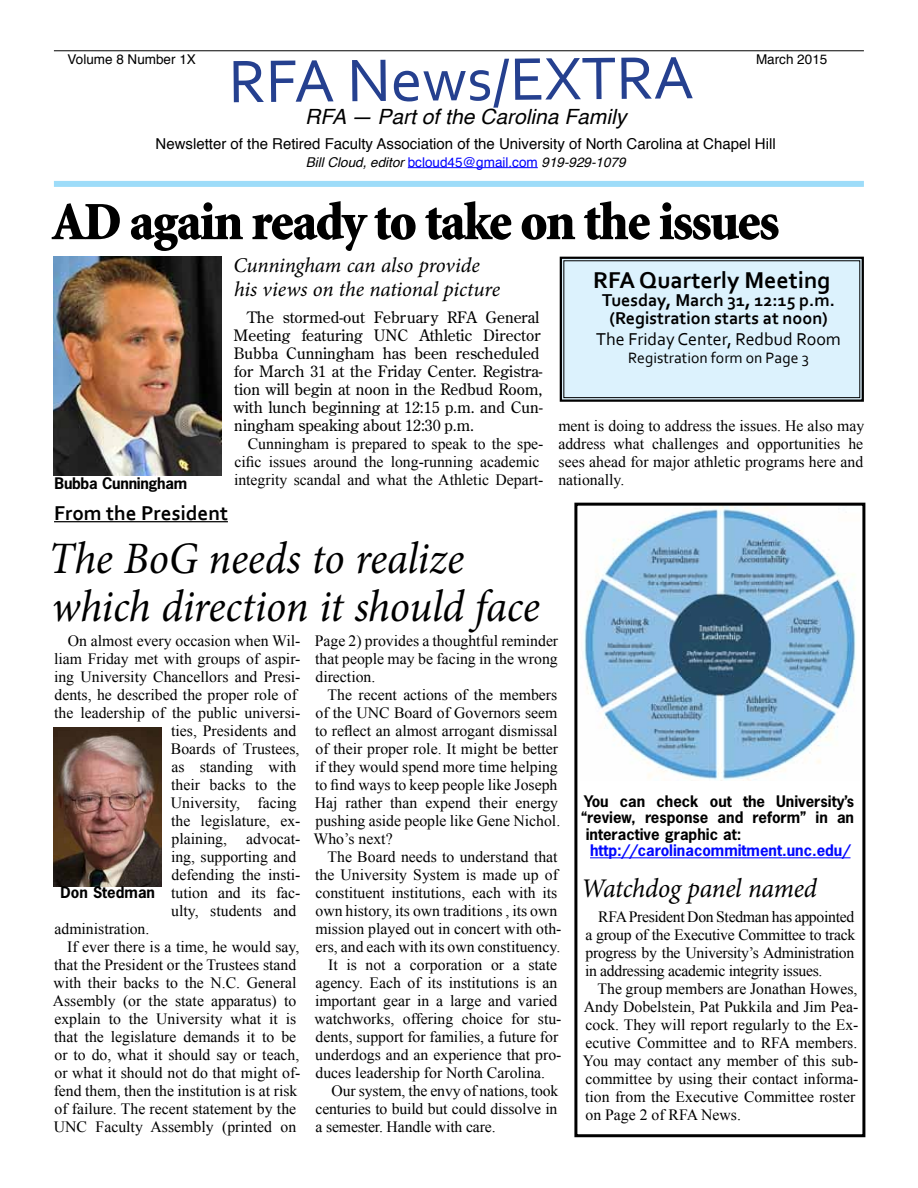
<style>
.page{position:relative;width:918px;height:1188px;background:#fff}
.page>*{position:absolute;margin:0;border:0;box-sizing:border-box;transform-origin:0 0}
.t1{font:63px "Corbel";letter-spacing:-.01em;color:#25408f}
.t2{font:900 54px "Minion Std";letter-spacing:-.03em;color:#000;scale:.95 1}
.t3{font:italic 45px/48px "Minion Pro";letter-spacing:-.005em;color:#000;scale:.95 1}
.t4{font:italic 27px "Minion Pro";letter-spacing:-.005em;color:#000;scale:.95 1}
.t5{font:700 24px "Corbel";color:#000}
.t6{font:italic 21px/24px "Minion Pro";letter-spacing:-.01em;color:#000}
.t7{font:italic 21px "Helvetica";color:#000}
.t8{font:700 21px "Corbel";color:#000}
.t9{font:700 18px/18px "Corbel";color:#000;text-align:center}
.t10{font:18px "Corbel";color:#000}
.t11{font:15.75px/18px "Times New Roman";color:#000;text-align:justify}
.t12{font:15.75px/18px "Century Old Style Std";color:#000}
.t13{font:15.75px "Corbel";color:#000}
.t14{font:700 15px "News Gothic Std";color:#000}
.t15{font:15px "Helvetica";color:#000}
.t16{font:700 15px "News Gothic Std";color:#0007ff}
.t17{font:700 15px "News Gothic Std";letter-spacing:-.02em;color:#000}
.t18{font:italic 13.5px "Helvetica";color:#000}
.t19{font:13.5px "Helvetica";color:#000}
.s1{font-style:normal;color:#00f}
</style>
<div class="page">
<img style="left:583px;top:507px;width:273px;height:274px">
<div style="left:574px;top:503px;width:291px;height:634px;border:3px solid #000"></div>
<svg style="left:184px;top:51px;width:540px;height:1px"></svg>
<div style="left:54px;top:181px;width:810px;height:6px;background:#9ddcf9"></div>
<hr style="left:408px;top:167px;width:130px;height:1px;background:#00f">
<hr style="left:54px;top:50px;width:810px;height:1px;background:#000">
<img style="left:54px;top:727px;width:108px;height:160px">
<hr style="left:54px;top:521px;width:174px;height:1px;background:#000">
<svg style="left:559px;top:256px;width:305px;height:146px"></svg>
<div style="left:563px;top:260px;width:297px;height:138px;border:1px solid #000"></div>
<img style="left:54px;top:257px;width:167px;height:219px">
<hr style="left:590px;top:857px;width:261px;height:1px;background:#0007ff">
<p class="t19" style="left:68px;top:48px;width:130px">Volume 8 Number 1X</p>
<p class="t19" style="left:756px;top:48px;width:73px">March 2015</p>
<h1 class="t1" style="left:229px;top:40px;width:467px">RFA News/EXTRA</h1>
<h3 class="t7" style="left:305px;top:100px;width:322px">RFA — Part of the Carolina Family</h3>
<p class="t15" style="left:156px;top:132px;width:622px">Newsletter of the Retired Faculty Association of the University of North Carolina at Chapel Hill</p>
<p class="t18" style="left:306px;top:151px;width:321px">Bill Cloud, editor <span class="s1">bcloud45@gmail.com</span> 919-929-1079</p>
<h2 class="t2" style="left:52px;top:195px;width:767px">AD again ready to take on the issues</h2>
<p class="t17" style="left:55px;top:473px;width:134px">Bubba Cunningham</p>
<h3 class="t6" style="left:234px;top:253px;width:268px">Cunningham can also provide his views on the national picture</h3>
<p class="t12" style="left:233px;top:308px;width:311px;text-indent:14px">The stormed-out February RFA General Meeting featuring UNC Athletic Director Bubba Cunningham has been rescheduled for March 31 at the Friday Center. Registra&shy;tion will begin at noon in the Redbud Room, with lunch beginning at 12:15 p.m. and Cun&shy;ningham speaking about 12:30 p.m.</p>
<p class="t11" style="left:234px;top:434px;width:311px;text-align:left;text-indent:14px">Cunningham is prepared to speak to the spe&shy;cific issues around the long-running academic integrity scandal and what the Athletic Depart-</p>
<h3 class="t8" style="left:54px;top:500px;width:175px">From the President</h3>
<h3 class="t3" style="left:49px;top:534px;width:519px">The BoG needs to realize which direction it should face</h3>
<h3 class="t5" style="left:593px;top:265px;width:239px">RFA Quarterly Meeting</h3>
<p class="t9" style="left:602px;top:291px;width:234px">Tuesday, March 31, 12:15 p.m. (Registration starts at noon)</p>
<p class="t10" style="left:596px;top:328px;width:246px">The Friday Center, Redbud Room</p>
<p class="t13" style="left:628px;top:348px;width:182px">Registration form on Page 3</p>
<p class="t11" style="left:558px;top:416px;width:307px">ment is doing to address the issues. He also may address what challenges and opportunities he sees ahead for major athletic programs here and nationally.</p>
<p class="t11" style="left:68px;top:631px;width:234px">On almost every occasion when Wil-</p>
<p class="t11" style="left:54px;top:649px;width:248px">liam Friday met with groups of aspir-</p>
<p class="t11" style="left:54px;top:667px;width:248px">ing University Chancellors and Presi-</p>
<p class="t11" style="left:54px;top:685px;width:244px">dents, he described the proper role of</p>
<p class="t11" style="left:54px;top:703px;width:248px">the leadership of the public universi-</p>
<p class="t11" style="left:171px;top:721px;width:127px">ties, Presidents and</p>
<p class="t11" style="left:171px;top:739px;width:130px">Boards of Trustees,</p>
<p class="t11" style="left:171px;top:757px;width:126px">as standing with</p>
<p class="t11" style="left:171px;top:775px;width:127px">their backs to the</p>
<p class="t11" style="left:171px;top:793px;width:128px">University, facing</p>
<p class="t11" style="left:171px;top:811px;width:131px">the legislature, ex-</p>
<p class="t11" style="left:172px;top:829px;width:131px">plaining, advocat-</p>
<p class="t11" style="left:171px;top:847px;width:127px">ing, supporting and</p>
<p class="t11" style="left:171px;top:865px;width:131px">defending the insti-</p>
<p class="t11" style="left:171px;top:883px;width:131px">tution and its fac-</p>
<p class="t11" style="left:171px;top:901px;width:126px">ulty, students and</p>
<p class="t11" style="left:54px;top:919px;width:96px">administration.</p>
<p class="t11" style="left:67px;top:937px;width:234px">If ever there is a time, he would say,</p>
<p class="t11" style="left:54px;top:955px;width:244px">that the President or the Trustees stand</p>
<p class="t11" style="left:53px;top:973px;width:245px">with their backs to the N.C. General</p>
<p class="t11" style="left:53px;top:991px;width:245px">Assembly (or the state apparatus) to</p>
<p class="t11" style="left:54px;top:1009px;width:243px">explain to the University what it is</p>
<p class="t11" style="left:54px;top:1027px;width:244px">that the legislature demands it to be</p>
<p class="t11" style="left:55px;top:1045px;width:246px">or to do, what it should say or teach,</p>
<p class="t11" style="left:55px;top:1064px;width:248px">or what it should not do that might of-</p>
<p class="t11" style="left:54px;top:1082px;width:245px">fend them, then the institution is at risk</p>
<p class="t11" style="left:55px;top:1100px;width:243px">of failure. The recent statement by the</p>
<p class="t11" style="left:54px;top:1118px;width:244px">UNC Faculty Assembly (printed on</p>
<p class="t14" style="left:61px;top:883px;width:96px">Don Stedman</p>
<p class="t11" style="left:315px;top:632px;width:245px">Page 2) provides a thoughtful reminder that people may be facing in the wrong direction.</p>
<p class="t11" style="left:313px;top:686px;width:248px;text-align:left;text-indent:14px">The recent actions of the members of the UNC Board of Governors seem to reflect an almost arrogant dismissal of their proper role. It might be better if they would spend more time helping to find ways to keep people like Joseph Haj rather than expend their energy pushing aside people like Gene Nichol.<br>Who’s next?</p>
<p class="t11" style="left:328px;top:848px;width:232px">The Board needs to understand that</p>
<p class="t11" style="left:315px;top:866px;width:244px">the University System is made up of</p>
<p class="t11" style="left:315px;top:884px;width:243px">constituent institutions, each with its</p>
<p class="t11" style="left:316px;top:902px;width:243px">own history, its own traditions , its own</p>
<p class="t11" style="left:315px;top:920px;width:248px">mission played out in concert with oth-</p>
<p class="t11" style="left:315px;top:938px;width:246px">ers, and each with its own constituency.</p>
<p class="t11" style="left:328px;top:956px;width:231px">It is not a corporation or a state</p>
<p class="t11" style="left:315px;top:974px;width:243px">agency. Each of its institutions is an</p>
<p class="t11" style="left:315px;top:992px;width:244px">important gear in a large and varied</p>
<p class="t11" style="left:314px;top:1010px;width:249px">watchworks, offering choice for stu-</p>
<p class="t11" style="left:316px;top:1028px;width:244px">dents, support for families, a future for</p>
<p class="t11" style="left:315px;top:1046px;width:248px">underdogs and an experience that pro-</p>
<p class="t11" style="left:316px;top:1064px;width:231px">duces leadership for North Carolina.</p>
<p class="t11" style="left:332px;top:1082px;width:228px">Our system, the envy of nations, took</p>
<p class="t11" style="left:316px;top:1100px;width:243px">centuries to build but could dissolve in</p>
<p class="t11" style="left:315px;top:1118px;width:182px">a semester. Handle with care.</p>
<p class="t14" style="left:584px;top:791px;width:272px">You can check out the University’s</p>
<p class="t14" style="left:581px;top:808px;width:275px">“review, response and reform” in an</p>
<p class="t14" style="left:586px;top:824px;width:157px">interactive graphic at:</p>
<p class="t16" style="left:590px;top:841px;width:262px">http://carolinacommitment.unc.edu/</p>
<h3 class="t4" style="left:581px;top:870px;width:250px">Watchdog panel named</h3>
<p class="t11" style="left:585px;top:908px;width:272px;text-indent:13px">RFA President Don Stedman has appointed a group of the Executive Committee to track progress by the University’s Administration in addressing academic integrity issues.</p>
<p class="t11" style="left:583px;top:980px;width:277px;text-align:left;text-indent:15px">The group members are Jonathan Howes, Andy Dobelstein, Pat Pukkila and Jim Pea&shy;cock. They will report regularly to the Ex&shy;ecutive Committee and to RFA members.<br>You may contact any member of this sub&shy;committee by using their contact informa&shy;tion from the Executive Committee roster on Page 2 of RFA News.</p>
</div>
